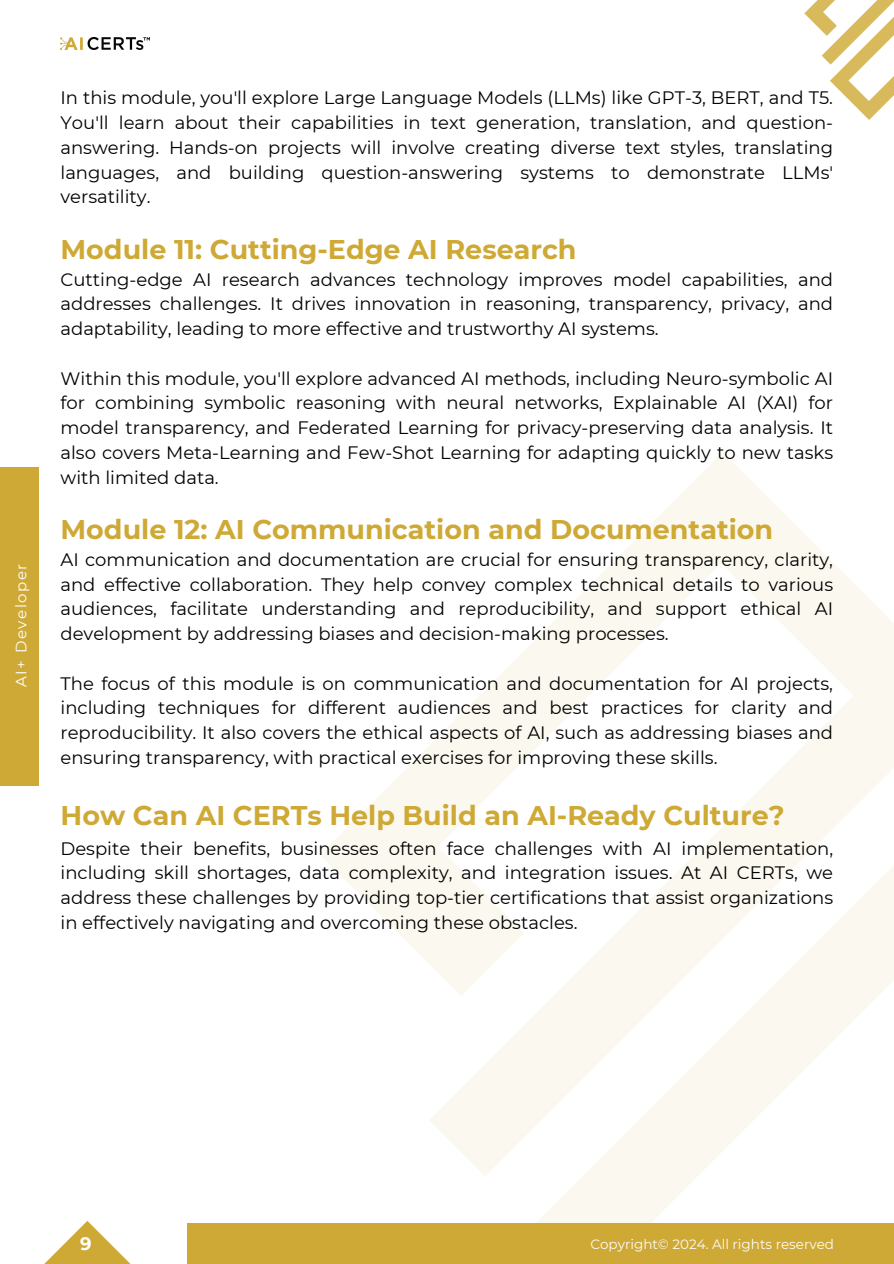
<style>
.page{position:relative;width:894px;height:1264px;background:#fff}
.page>*{position:absolute;margin:0;border:0;box-sizing:border-box;transform-origin:0 0}
.t1{font:700 27px "Montserrat";color:#cfa935}
.t2{font:18px/24.8px "Montserrat";color:#000;text-align:justify}
.t3{font:700 18px "Montserrat";color:#fff}
.t4{font:15px "Montserrat";letter-spacing:.1em;color:#fff}
.t5{font:13.5px "Montserrat";color:#fdfdfd}
</style>
<div class="page">
<svg style="left:321px;top:453px;width:572px;height:718px"></svg>
<svg style="left:480px;top:794px;width:413px;height:428px"></svg>
<svg style="left:45px;top:1221px;width:85px;height:42px"></svg>
<div style="left:187px;top:1222px;width:706px;height:41px;background:#cfa935"></div>
<div style="left:0;top:467px;width:39px;height:318px;background:#cfa935"></div>
<img style="left:60px;top:37px;width:89px;height:13px">
<svg style="left:804px;top:0;width:89px;height:120px"></svg>
<p class="t4" style="left:12px;top:687px;width:125px;rotate:-90deg">AI+ Developer</p>
<h2 class="t2" style="left:60px;top:86px;width:773px">In this module, you'll explore Large Language Models (LLMs) like GPT-3, BERT, and T5.<br>You'll learn about their capabilities in text generation, translation, and question&shy;answering. Hands-on projects will involve creating diverse text styles, translating languages, and building question-answering systems to demonstrate LLMs' versatility.</h2>
<h2 class="t1" style="left:60px;top:232px;width:517px">Module 11: Cutting-Edge AI Research</h2>
<h2 class="t2" style="left:60px;top:267px;width:773px">Cutting-edge AI research advances technology improves model capabilities, and addresses challenges. It drives innovation in reasoning, transparency, privacy, and adaptability, leading to more effective and trustworthy AI systems.</h2>
<h2 class="t2" style="left:60px;top:366px;width:773px">Within this module, you'll explore advanced AI methods, including Neuro-symbolic AI for combining symbolic reasoning with neural networks, Explainable AI (XAI) for model transparency, and Federated Learning for privacy-preserving data analysis. It also covers Meta-Learning and Few-Shot Learning for adapting quickly to new tasks with limited data.</h2>
<p class="t1" style="left:60px;top:512px;width:714px">Module 12: AI Communication and Documentation</p>
<p class="t2" style="left:60px;top:547px;width:773px">AI communication and documentation are crucial for ensuring transparency, clarity, and effective collaboration. They help convey complex technical details to various audiences, facilitate understanding and reproducibility, and support ethical AI development by addressing biases and decision-making processes.</p>
<h2 class="t2" style="left:60px;top:670px;width:773px">The focus of this module is on communication and documentation for AI projects, including techniques for different audiences and best practices for clarity and reproducibility. It also covers the ethical aspects of AI, such as addressing biases and ensuring transparency, with practical exercises for improving these skills.</h2>
<h2 class="t1" style="left:60px;top:798px;width:725px">How Can AI CERTs Help Build an AI-Ready Culture?</h2>
<h1 class="t2" style="left:60px;top:835px;width:773px">Despite their benefits, businesses often face challenges with AI implementation, including skill shortages, data complexity, and integration issues. At AI CERTs, we address these challenges by providing top-tier certifications that assist organizations in effectively navigating and overcoming these obstacles.</h1>
<p class="t3" style="left:80px;top:1232px;width:13px">9</p>
<p class="t5" style="left:590px;top:1235px;width:245px">Copyright© 2024. All rights reserved</p>
</div>
